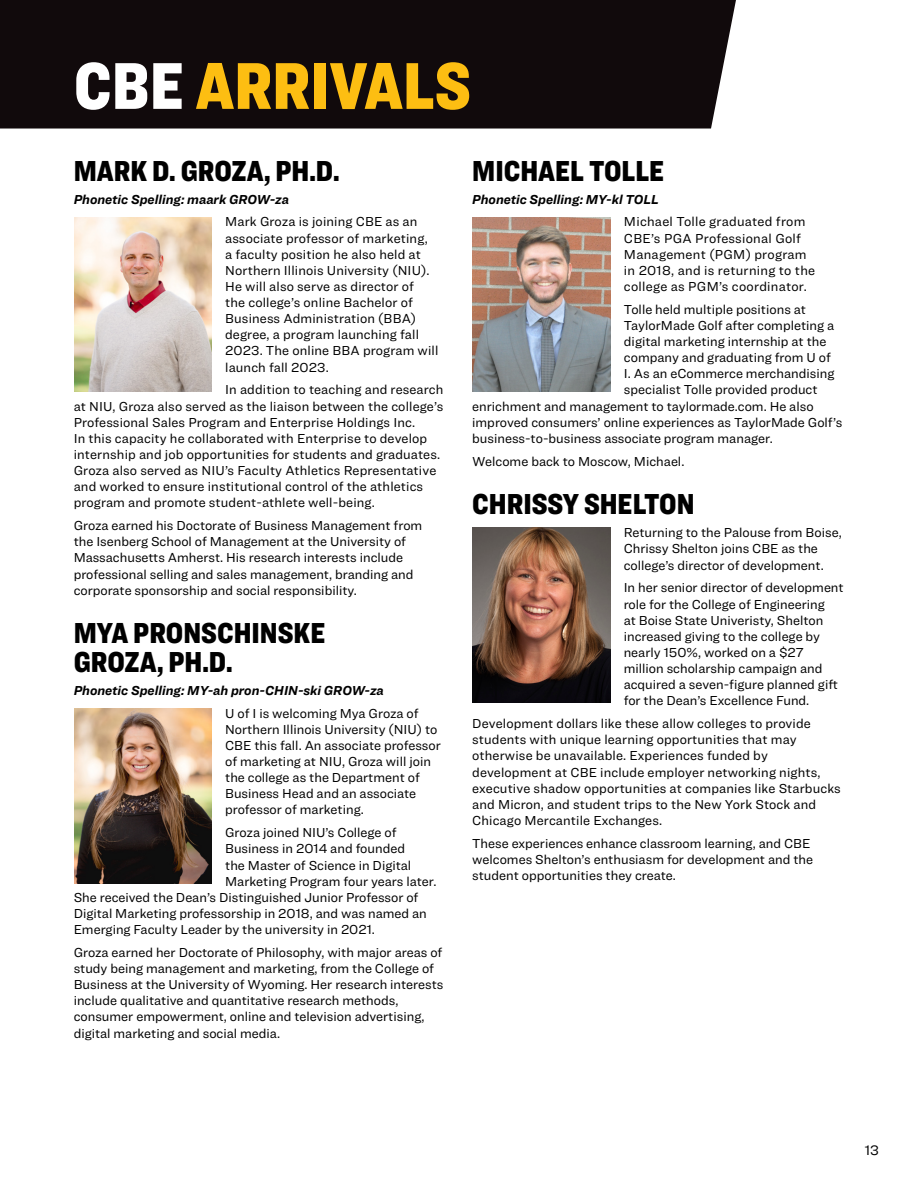
<style>
.page{position:relative;width:918px;height:1188px;background:#fff}
.page>*{position:absolute;margin:0;border:0;box-sizing:border-box;transform-origin:0 0}
.header1{font:900 68.55px "Ringside Condensed";color:#fdbe12}
.head_sml{font:900 30px/28.5px "Ringside Condensed";color:#000}
.body1{font:14.25px "Ringside";color:#000}
.bodySml{font:13.5px/16.2px "Ringside";color:#000}
.bodySml-2{font:13.5px/16.2px "Ringside";letter-spacing:.02em;color:#000}
.bodySml-3{font:italic 700 13.5px "Ringside";color:#000}
.s1{color:#fff}
</style>
<div class="page">
<div style="left:0;top:0;width:736px;height:129px;background:#110a0c"></div>
<img style="left:74px;top:217px;width:138px;height:175px">
<img style="left:472px;top:528px;width:138px;height:175px">
<img style="left:74px;top:708px;width:138px;height:175px">
<img style="left:472px;top:217px;width:138px;height:175px">
<p class="header1" style="left:74px;top:36px;width:399px"><span class="s1">CBE</span> ARRIVALS</p>
<p class="head_sml" style="left:74px;top:155px;width:267px">MARK D. GROZA, PH.D.</p>
<p class="bodySml-3" style="left:74px;top:189px;width:217px">Phonetic Spelling: maark GROW-za</p>
<p class="bodySml" style="left:225px;top:214px;width:215px">Mark Groza is joining CBE as an associate professor of marketing,<br>a faculty position he also held at<br>Northern Illinois University (NIU).<br>He will also serve as director of<br>the college’s online Bachelor of<br>Business Administration (BBA) degree, a program launching fall<br>2023. The online BBA program will launch fall 2023.</p>
<p class="bodySml" style="left:74px;top:382px;width:371px;text-indent:151px">In addition to teaching and research at NIU, Groza also served as the liaison between the college’s Professional Sales Program and Enterprise Holdings Inc.<br>In this capacity he collaborated with Enterprise to develop internship and job opportunities for students and graduates.<br>Groza also served as NIU’s Faculty Athletics Representative and worked to ensure institutional control of the athletics program and promote student-athlete well-being.</p>
<p class="bodySml" style="left:74px;top:517px;width:350px">Groza earned his Doctorate of Business Management from the Isenberg School of Management at the University of Massachusetts Amherst. His research interests include professional selling and sales management, branding and corporate sponsorship and social responsibility.</p>
<p class="head_sml" style="left:74px;top:618px;width:253px">MYA PRONSCHINSKE<br>GROZA, PH.D.</p>
<p class="bodySml-3" style="left:74px;top:680px;width:312px">Phonetic Spelling: MY-ah pron-CHIN-ski GROW-za</p>
<p class="bodySml" style="left:225px;top:705px;width:217px">U of I is welcoming Mya Groza of<br>Northern Illinois University (NIU) to<br>CBE this fall. An associate professor of marketing at NIU, Groza will join the college as the Department of<br>Business Head and an associate professor of marketing.</p>
<p class="bodySml" style="left:225px;top:824px;width:173px">Groza joined NIU’s College of</p>
<p class="bodySml" style="left:225px;top:841px;width:181px">Business in 2014 and founded</p>
<p class="bodySml" style="left:225px;top:857px;width:188px">the Master of Science in Digital</p>
<p class="bodySml" style="left:225px;top:873px;width:213px">Marketing Program four years later.</p>
<p class="bodySml" style="left:74px;top:889px;width:346px">She received the Dean’s Distinguished Junior Professor of</p>
<p class="bodySml" style="left:74px;top:905px;width:355px">Digital Marketing professorship in 2018, and was named an</p>
<p class="bodySml" style="left:74px;top:921px;width:303px">Emerging Faculty Leader by the university in 2021.</p>
<p class="bodySml" style="left:74px;top:944px;width:371px">Groza earned her Doctorate of Philosophy, with major areas of study being management and marketing, from the College of Business at the University of Wyoming. Her research interests include qualitative and quantitative research methods, consumer empowerment, online and television advertising, digital marketing and social media.</p>
<p class="head_sml" style="left:472px;top:155px;width:194px">MICHAEL TOLLE</p>
<p class="bodySml-3" style="left:472px;top:189px;width:188px">Phonetic Spelling: MY-kl TOLL</p>
<p class="bodySml-2" style="left:624px;top:214px;width:193px">Michael Tolle graduated from<br>CBE’s PGA Professional Golf<br>Management (PGM) program in 2018, and is returning to the college as PGM’s coordinator.</p>
<p class="bodySml" style="left:624px;top:301px;width:184px">Tolle held multiple positions at</p>
<p class="bodySml" style="left:624px;top:317px;width:212px">TaylorMade Golf after completing a</p>
<p class="bodySml" style="left:624px;top:333px;width:204px">digital marketing internship at the</p>
<p class="bodySml" style="left:624px;top:349px;width:208px">company and graduating from U of</p>
<p class="bodySml" style="left:624px;top:365px;width:212px">I. As an eCommerce merchandising</p>
<p class="bodySml" style="left:624px;top:382px;width:195px">specialist Tolle provided product</p>
<p class="bodySml" style="left:472px;top:398px;width:343px">enrichment and management to taylormade.com. He also</p>
<p class="bodySml" style="left:472px;top:414px;width:372px">improved consumers’ online experiences as TaylorMade Golf’s</p>
<p class="bodySml" style="left:472px;top:430px;width:302px">business-to-business associate program manager.</p>
<p class="bodySml" style="left:472px;top:453px;width:214px">Welcome back to Moscow, Michael.</p>
<p class="head_sml" style="left:472px;top:489px;width:224px">CHRISSY SHELTON</p>
<p class="bodySml" style="left:624px;top:524px;width:220px">Returning to the Palouse from Boise,<br>Chrissy Shelton joins CBE as the college’s director of development.</p>
<p class="bodySml" style="left:624px;top:580px;width:222px">In her senior director of development role for the College of Engineering<br>at Boise State Univeristy, Shelton increased giving to the college by nearly 150%, worked on a $27 million scholarship campaign and acquired a seven-figure planned gift for the Dean’s Excellence Fund.</p>
<p class="bodySml" style="left:472px;top:715px;width:370px">Development dollars like these allow colleges to provide students with unique learning opportunities that may otherwise be unavailable. Experiences funded by development at CBE include employer networking nights, executive shadow opportunities at companies like Starbucks and Micron, and student trips to the New York Stock and Chicago Mercantile Exchanges.</p>
<p class="bodySml" style="left:472px;top:835px;width:342px">These experiences enhance classroom learning, and CBE welcomes Shelton’s enthusiasm for development and the student opportunities they create.</p>
<p class="body1" style="left:865px;top:1140px;width:16px">13</p>
</div>
